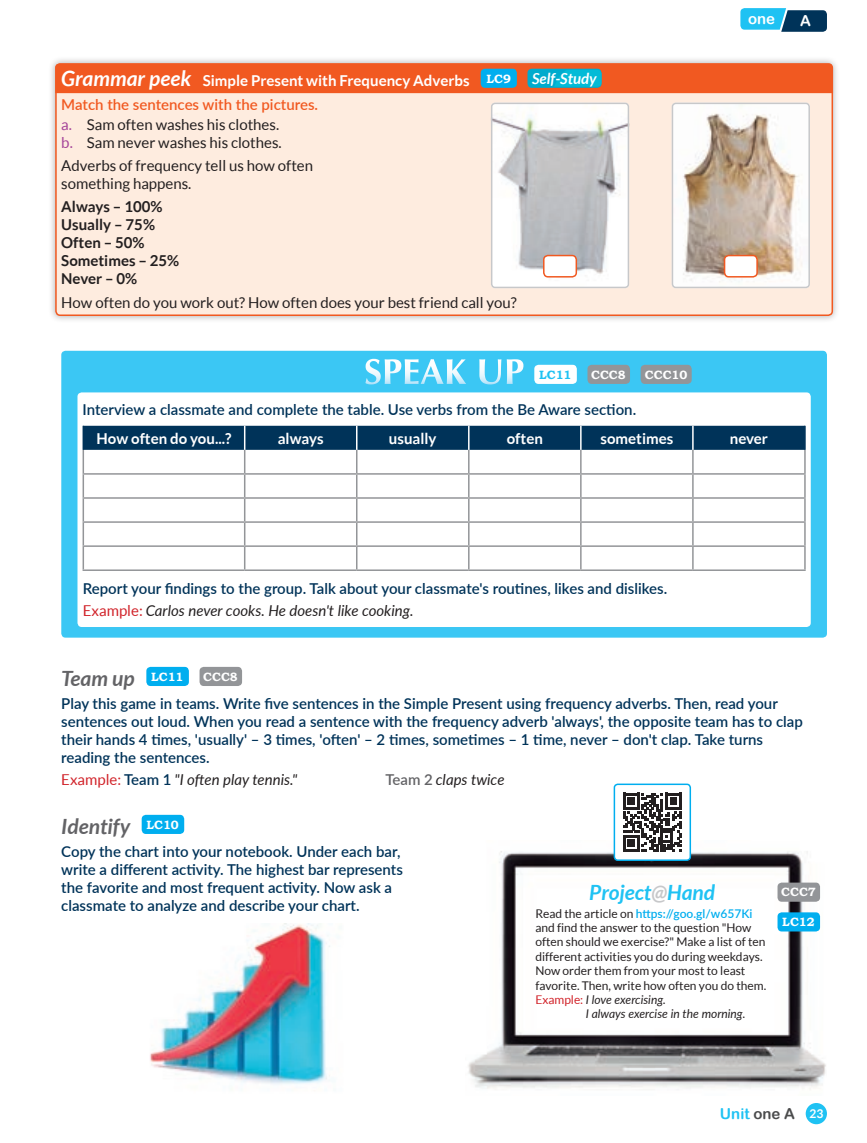
<style>
.page{position:relative;width:867px;height:1143px;background:#fff}
.page>*{position:absolute;margin:0;border:0;box-sizing:border-box;transform-origin:0 0}
.t1{font:700 36px "Optima";color:#fff}
.t2{font:italic 700 21px "Lato";color:#636366}
.t3{font:italic 700 21px "Lato";color:#1fc2f3}
.t4{font:600 15px/18px "Lato";color:#003359}
.t5{font:15px/18px "Lato";color:#231f20}
.t6{font:700 15px "Lato";color:#fff}
.t7{font:700 15px/18px "Lato";color:#231f20}
.t8{font:italic 15px "Lato";color:#231f20}
.t9{font:600 15px "Lato";color:#f15921}
.t10{font:italic 700 15px "Lato";color:#fff}
.t11{font:15px "Arial Rounded MT Bold";color:#1fc2f3}
.t12{font:15px "Arial Rounded MT Bold";color:#fff}
.t13{font:12px "Lato";color:#231f20}
.t14{font:italic 12px "Lato";color:#231f20}
.t15{font:600 12px "Lato";color:#00aeef}
.t16{font:700 12px "Bookman Old Style";color:#fff}
.t17{font:700 12px "Bookman Old Style";color:#1fc2f3}
.t18{font:700 12px "Lato";color:#fff}
.s1{font-style:italic;font-size:21px}
.s2{color:#a54499}
.s3{font-weight:400;color:#d1232a}
.s4{font-weight:400;font-style:italic;color:#231f20}
.s5{font-style:normal;color:#d1232a}
.s6{font-weight:600;font-style:normal;color:#003359}
.s7{font-weight:600;font-style:normal;color:#636366}
.s8{color:#c7c8ca}
.s9{font-weight:400;color:#231f20}
.s10{color:#4b4c4d}
</style>
<div class="page">
<div style="left:805px;top:1103px;width:22px;height:21px;background:#1fc2f3;border-radius:50%"></div>
<svg style="left:740px;top:8px;width:87px;height:24px;background:#2e8bb1"></svg>
<div style="left:48px;top:56px;width:792px;height:267px;background:#231f20;opacity:.35"></div>
<div style="left:56px;top:64px;width:776px;height:251px;background:#feecdf;border-radius:4px"></div>
<img style="left:150px;top:924px;width:180px;height:161px">
<img style="left:468px;top:841px;width:358px;height:249px">
<img style="left:491px;top:103px;width:138px;height:185px">
<div style="left:491px;top:103px;width:138px;height:185px;border:2px solid #c7c8ca;border-radius:4px"></div>
<img style="left:674px;top:103px;width:136px;height:185px">
<div style="left:671px;top:103px;width:139px;height:185px;border:2px solid #c7c8ca;border-radius:4px"></div>
<div style="left:544px;top:256px;width:32px;height:21px;background:#fff;border-radius:4px"></div>
<div style="left:543px;top:255px;width:34px;height:23px;border:2px solid #f15921;border-radius:4px"></div>
<div style="left:724px;top:256px;width:33px;height:21px;background:#fff;border-radius:4px"></div>
<div style="left:724px;top:255px;width:34px;height:23px;border:2px solid #f15921;border-radius:4px"></div>
<div style="left:614px;top:784px;width:76px;height:76px;background:#fff;border-radius:4px"></div>
<svg style="left:623px;top:793px;width:58px;height:59px"></svg>
<div style="left:613px;top:784px;width:78px;height:77px;border:2px solid #00aeef;border-radius:4px"></div>
<div style="left:199px;top:667px;width:43px;height:19px;background:#939598;border-radius:4px"></div>
<div style="left:142px;top:815px;width:42px;height:19px;background:#00aeef;border-radius:4px"></div>
<div style="left:146px;top:667px;width:43px;height:19px;background:#00aeef;border-radius:4px"></div>
<svg style="left:55px;top:63px;width:778px;height:30px;background:#db6132"></svg>
<div style="left:61px;top:351px;width:766px;height:287px;background:#3bc7f4;border-radius:4px"></div>
<div style="left:77px;top:392px;width:733px;height:235px;background:#fff;border-radius:4px"></div>
<hr style="left:83px;top:569px;width:162px;height:2px;background:#939598">
<hr style="left:245px;top:569px;width:112px;height:2px;background:#939598">
<hr style="left:357px;top:569px;width:112px;height:2px;background:#939598">
<hr style="left:469px;top:569px;width:112px;height:2px;background:#939598">
<hr style="left:581px;top:569px;width:112px;height:2px;background:#939598">
<hr style="left:693px;top:569px;width:112px;height:2px;background:#939598">
<svg style="left:83px;top:426px;width:722px;height:143px"></svg>
<div style="left:587px;top:365px;width:43px;height:19px;background:#939598;border-radius:4px"></div>
<div style="left:534px;top:365px;width:43px;height:19px;background:#fff;border-radius:4px"></div>
<div style="left:640px;top:365px;width:51px;height:19px;background:#939598;border-radius:4px"></div>
<div style="left:777px;top:912px;width:43px;height:20px;background:#00aeef;border-radius:4px"></div>
<div style="left:777px;top:883px;width:43px;height:19px;background:#939598;border-radius:4px"></div>
<p class="t6" style="left:61px;top:72px;width:410px"><span class="s1">Grammar peek</span> Simple Present with Frequency Adverbs</p>
<p class="t9" style="left:61px;top:94px;width:258px">Match the sentences with the pictures.</p>
<p class="t16" style="left:486px;top:71px;width:26px">LC9</p>
<p class="t10" style="left:532px;top:70px;width:66px">Self-Study</p>
<p class="t5" style="left:61px;top:116px;width:222px"><span class="s2">a.</span> Sam often washes his clothes. <span class="s2">b.</span> Sam never washes his clothes.</p>
<p class="t5" style="left:61px;top:157px;width:253px">Adverbs of frequency tell us how often something happens.</p>
<p class="t7" style="left:61px;top:197px;width:120px">Always – 100%<br>Usually – 75%<br>Often – 50%<br>Sometimes – 25%<br>Never – 0%</p>
<p class="t5" style="left:61px;top:294px;width:457px">How often do you work out? How often does your best friend call you?</p>
<h1 class="t1" style="left:364px;top:351px;width:162px">SPEAK UP</h1>
<p class="t17" style="left:539px;top:367px;width:34px">LC11</p>
<p class="t16" style="left:591px;top:367px;width:36px">CCC8</p>
<p class="t16" style="left:645px;top:367px;width:44px">CCC10</p>
<p class="t4" style="left:83px;top:400px;width:555px">Interview a classmate and complete the table. Use verbs from the Be Aware section.</p>
<p class="t12" style="left:748px;top:10px;width:29px">one</p>
<p class="t12" style="left:800px;top:12px;width:12px">A</p>
<p class="t6" style="left:97px;top:430px;width:136px">How often do you...?</p>
<p class="t6" style="left:278px;top:430px;width:47px">always</p>
<p class="t6" style="left:389px;top:430px;width:49px">usually</p>
<p class="t6" style="left:507px;top:430px;width:38px">often</p>
<p class="t6" style="left:600px;top:430px;width:74px">sometimes</p>
<p class="t6" style="left:730px;top:430px;width:40px">never</p>
<p class="t4" style="left:83px;top:576px;width:586px;line-height:22.6px">Report your findings to the group. Talk about your classmate's routines, likes and dislikes.<br><span class="s3">Example:</span> <span class="s4">Carlos never cooks. He doesn't like cooking.</span></p>
<h2 class="t2" style="left:61px;top:666px;width:75px">Team up</h2>
<p class="t16" style="left:151px;top:669px;width:34px">LC11</p>
<p class="t16" style="left:203px;top:669px;width:36px">CCC8</p>
<p class="t4" style="left:61px;top:694px;width:743px">Play this game in teams. Write five sentences in the Simple Present using frequency adverbs. Then, read your sentences out loud. When you read a sentence with the frequency adverb 'always', the opposite team has to clap their hands 4 times, 'usually' – 3 times, 'often' – 2 times, sometimes – 1 time, never – don't clap. Take turns reading the sentences.</p>
<p class="t8" style="left:61px;top:769px;width:238px"><span class="s5">Example:</span> <span class="s6">Team 1</span> "I often play tennis."</p>
<p class="t8" style="left:385px;top:769px;width:121px"><span class="s7">Team 2</span> claps twice</p>
<h2 class="t2" style="left:61px;top:814px;width:70px">Identify</h2>
<p class="t16" style="left:146px;top:817px;width:34px">LC10</p>
<p class="t4" style="left:61px;top:842px;width:343px">Copy the chart into your notebook. Under each bar, write a different activity. The highest bar represents the favorite and most frequent activity. Now ask a classmate to analyze and describe your chart.</p>
<h2 class="t3" style="left:589px;top:880px;width:127px">Project<span class="s8">@</span>Hand</h2>
<p class="t15" style="left:535px;top:904px;width:218px"><span class="s9">Read the article on</span> https://goo.gl/w657Ki</p>
<p class="t13" style="left:535px;top:921px;width:217px">and find the answer to the question "How</p>
<p class="t13" style="left:535px;top:935px;width:232px">often should we exercise?" Make a list of ten</p>
<p class="t13" style="left:535px;top:950px;width:229px">different activities you do during weekdays.</p>
<p class="t13" style="left:535px;top:964px;width:211px">Now order them from your most to least</p>
<p class="t13" style="left:535px;top:978px;width:232px">favorite. Then, write how often you do them.</p>
<p class="t14" style="left:535px;top:991px;width:132px"><span class="s5">Example:</span> I love exercising.</p>
<p class="t14" style="left:585px;top:1005px;width:161px">I always exercise in the morning.</p>
<p class="t16" style="left:781px;top:885px;width:36px">CCC7</p>
<p class="t16" style="left:782px;top:915px;width:34px">LC12</p>
<p class="t11" style="left:720px;top:1104px;width:77px">Unit <span class="s10">one A</span></p>
<p class="t18" style="left:809px;top:1107px;width:15px">23</p>
</div>
